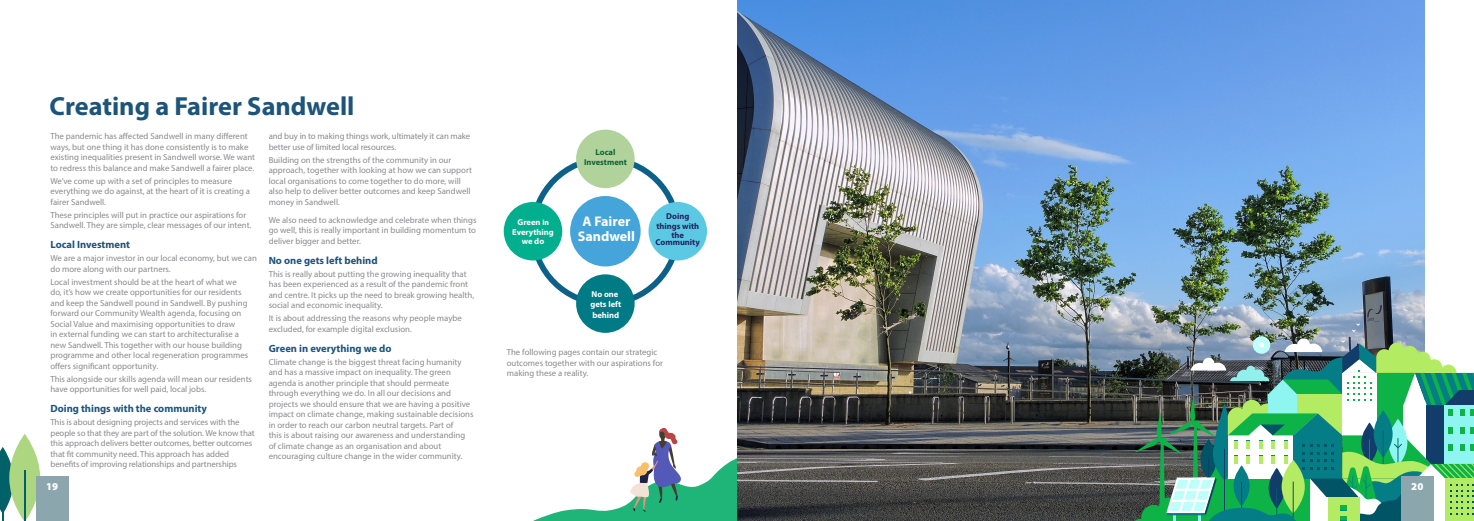
<style>
.page{position:relative;width:1474px;height:521px;background:#fff}
.page>*{position:absolute;margin:0;border:0;box-sizing:border-box;transform-origin:0 0}
.t1{font:700 26.25px "Myriad Pro";color:#1c547a}
.t2{font:700 14px/15px "Myriad Pro";color:#fff;text-align:center}
.t3{font:700 10.5px "Myriad Pro";color:#1c547a}
.t4{font:900 10.5px "Myriad Pro";color:#fff}
.t5{font:8.75px/10.5px "Myriad Pro";color:#8a8a8e}
.t6{font:700 8.49px/9.3px "Myriad Pro";color:#fff}
.t7{font:700 8.49px/9.3px "Myriad Pro";color:#252161;text-align:center}
.t8{font:700 8.49px/9.3px "Myriad Pro";color:#0c6638;text-align:center}
.t9{font:700 7.79px "Myriad Pro";color:#fff}
</style>
<div class="page">
<img style="left:737px;top:0;width:687px;height:521px">
<svg style="left:533px;top:427px;width:232px;height:94px"></svg>
<img style="left:1131px;top:323px;width:342px;height:198px">
<svg style="left:0;top:434px;width:40px;height:87px"></svg>
<hr style="left:24px;top:470px;width:2px;height:51px;background:#006169">
<div style="left:576px;top:130px;width:58px;height:58px;background:#b1d29a;border-radius:50%"></div>
<div style="left:576px;top:274px;width:58px;height:59px;background:#007a85;border-radius:50%"></div>
<div style="left:570px;top:196px;width:70px;height:70px;background:#45a5da;border-radius:50%"></div>
<div style="left:504px;top:202px;width:58px;height:58px;background:#01af8e;border-radius:50%"></div>
<div style="left:648px;top:202px;width:59px;height:58px;background:#5bc9e3;border-radius:50%"></div>
<div style="left:36px;top:476px;width:33px;height:45px;background:#8ca6ad"></div>
<div style="left:1401px;top:476px;width:32px;height:45px;background:#8ca6ad"></div>
<p class="t1" style="left:50px;top:89px;width:306px">Creating a Fairer Sandwell</p>
<p class="t5" style="left:50px;top:131px;width:206px">The pandemic has affected Sandwell in many different ways, but one thing it has done consistently is to make existing inequalities present in Sandwell worse. We want to redress this balance and make Sandwell a fairer place.</p>
<p class="t5" style="left:50px;top:175px;width:201px">We’ve come up with a set of principles to measure everything we do against, at the heart of it is creating a fairer Sandwell.</p>
<p class="t5" style="left:50px;top:209px;width:202px">These principles will put in practice our aspirations for<br>Sandwell. They are simple, clear messages of our intent.</p>
<p class="t3" style="left:50px;top:238px;width:81px">Local Investment</p>
<p class="t5" style="left:50px;top:253px;width:208px">We are a major investor in our local economy, but we can do more along with our partners.</p>
<p class="t5" style="left:50px;top:276px;width:199px">Local investment should be at the heart of what we do, it’s how we create opportunities for our residents and keep the Sandwell pound in Sandwell. By pushing forward our Community Wealth agenda, focusing on Social Value and maximising opportunities to draw<br>in external funding we can start to architecturalise a new Sandwell. This together with our house building programme and other local regeneration programmes offers significant opportunity.</p>
<p class="t5" style="left:50px;top:373px;width:203px">This alongside our skills agenda will mean our residents have opportunities for well paid, local jobs.</p>
<p class="t3" style="left:50px;top:402px;width:158px">Doing things with the community</p>
<p class="t5" style="left:50px;top:417px;width:206px">This is about designing projects and services with the people so that they are part of the solution. We know that this approach delivers better outcomes, better outcomes that fit community need. This approach has added benefits of improving relationships and partnerships</p>
<p class="t5" style="left:269px;top:131px;width:203px">and buy in to making things work, ultimately it can make better use of limited local resources.</p>
<p class="t5" style="left:269px;top:154px;width:205px">Building on the strengths of the community in our approach, together with looking at how we can support local organisations to come together to do more, will also help to deliver better outcomes and keep Sandwell money in Sandwell.</p>
<p class="t5" style="left:269px;top:214px;width:209px;text-align:justify">We also need to acknowledge and celebrate when things go well, this is really important in building momentum to deliver bigger and better.</p>
<p class="t3" style="left:269px;top:253px;width:110px">No one gets left behind</p>
<p class="t5" style="left:269px;top:268px;width:207px">This is really about putting the growing inequality that has been experienced as a result of the pandemic front and centre. It picks up the need to break growing health, social and economic inequality.</p>
<p class="t5" style="left:269px;top:313px;width:195px">It is about addressing the reasons why people maybe excluded, for example digital exclusion.</p>
<p class="t3" style="left:269px;top:341px;width:124px">Green in everything we do</p>
<p class="t5" style="left:269px;top:356px;width:206px">Climate change is the biggest threat facing humanity and has a massive impact on inequality. The green agenda is another principle that should permeate through everything we do. In all our decisions and projects we should ensure that we are having a positive impact on climate change, making sustainable decisions in order to reach our carbon neutral targets. Part of<br>this is about raising our awareness and understanding of climate change as an organisation and about encouraging culture change in the wider community.</p>
<p class="t5" style="left:507px;top:347px;width:158px">The following pages contain our strategic outcomes together with our aspirations for making these a reality.</p>
<p class="t8" style="left:584px;top:148px;width:44px">Local<br>Investment</p>
<p class="t7" style="left:656px;top:212px;width:44px">Doing things with the</p>
<p class="t7" style="left:655px;top:237px;width:46px">Community</p>
<p class="t2" style="left:578px;top:214px;width:59px">A Fairer<br>Sandwell</p>
<p class="t6" style="left:512px;top:218px;width:43px;text-align:center">Green is<br>Everything we do</p>
<p class="t9" style="left:542px;top:218px;width:8px">in</p>
<p class="t6" style="left:590px;top:290px;width:32px">No one gets left</p>
<p class="t6" style="left:592px;top:310px;width:28px">behind</p>
<p class="t4" style="left:46px;top:479px;width:14px">19</p>
<p class="t4" style="left:1411px;top:479px;width:14px">20</p>
</div>
